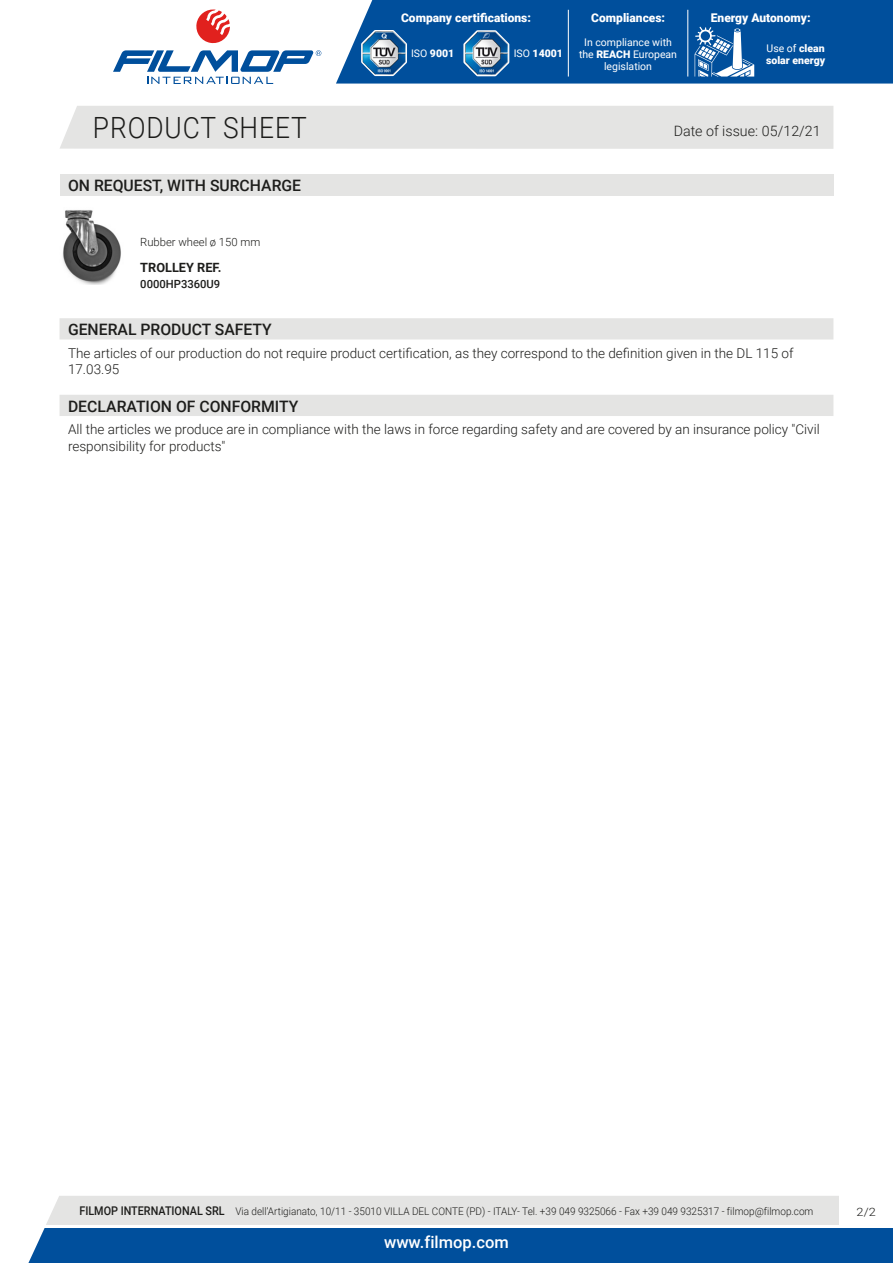
<style>
.page{position:relative;width:893px;height:1263px;background:#fff}
.page>*{position:absolute;margin:0;border:0;box-sizing:border-box;transform-origin:0 0}
.t1{font:300 29.25px "Roboto";letter-spacing:.035em;color:#1d1d1b;scale:.9 1}
.t2{font:500 16.5px "Roboto";color:#fff}
.t3{font:500 15.75px "Roboto";color:#1d1d1b}
.t4{font:300 14.25px "Roboto";color:#1d1d1b}
.t5{font:300 13.5px/16.2px "Roboto";color:#1d1d1b}
.t6{font:700 12.75px "Roboto";color:#1d1d1b}
.t7{font:900 12px "Roboto";color:#fff}
.t8{font:300 11.55px "Roboto";color:#1d1d1b;scale:1.11 1}
.t9{font:300 11.25px "Roboto";color:#1d1d1b}
.t10{font:500 11.25px "Roboto";color:#1d1d1b}
.t11{font:300 10.5px "Roboto";color:#1d1d1b;scale:.95 1}
.t12{font:10.5px/12px "Roboto";color:#fff;text-align:center}
.t13{font:900 10.5px/12px "Roboto";color:#fff}
.s1{font-weight:400}
.s2{font-weight:900}
.s3{font-weight:500;font-size:12px}
</style>
<div class="page">
<svg style="left:28px;top:1196px;width:865px;height:67px;background:#6893bd"></svg>
<div style="left:60px;top:106px;width:773px;height:43px;background:#e4e4e3"></div>
<svg style="left:196px;top:10px;width:34px;height:34px"></svg>
<svg style="left:113px;top:50px;width:208px;height:34px"></svg>
<div style="left:336px;top:0;width:557px;height:84px;background:#004f9c"></div>
<svg style="left:462px;top:28px;width:49px;height:50px"></svg>
<img style="left:465px;top:32px;width:43px;height:43px">
<svg style="left:360px;top:28px;width:48px;height:49px"></svg>
<img style="left:362px;top:31px;width:44px;height:44px">
<hr style="left:568px;top:10px;width:1px;height:67px;background:#fff">
<hr style="left:688px;top:10px;width:1px;height:67px;background:#fff">
<svg style="left:695px;top:27px;width:59px;height:50px"></svg>
<div style="left:60px;top:174px;width:773px;height:21px;background:#e4e4e3"></div>
<img style="left:63px;top:210px;width:58px;height:75px">
<div style="left:60px;top:318px;width:773px;height:21px;background:#e4e4e3"></div>
<div style="left:60px;top:395px;width:773px;height:21px;background:#e4e4e3"></div>
<hr style="left:45px;top:1225px;width:848px;height:2px;background:#fff">
<div style="left:839px;top:1196px;width:54px;height:31px;background:#fff"></div>
<p class="t7" style="left:401px;top:9px;width:131px">Company certifications:</p>
<p class="t13" style="left:411px;top:47px;width:45px"><span class="s1">ISO</span> 9001</p>
<p class="t13" style="left:514px;top:47px;width:51px"><span class="s1">ISO</span> 14001</p>
<p class="t7" style="left:591px;top:9px;width:75px">Compliances:</p>
<p class="t7" style="left:711px;top:9px;width:101px">Energy Autonomy:</p>
<p class="t12" style="left:579px;top:35px;width:100px">In compliance with the <span class="s2">REACH</span> European legislation</p>
<p class="t13" style="left:766px;top:41px;width:61px"><span class="s1">Use of</span> clean solar energy</p>
<h1 class="t1" style="left:93px;top:107px;width:239px">PRODUCT SHEET</h1>
<p class="t4" style="left:674px;top:121px;width:148px">Date of issue: 05/12/21</p>
<p class="t3" style="left:68px;top:174px;width:235px">ON REQUEST, WITH SURCHARGE</p>
<p class="t9" style="left:140px;top:234px;width:122px">Rubber wheel ø 150 mm</p>
<p class="t6" style="left:140px;top:258px;width:83px">TROLLEY REF.</p>
<p class="t10" style="left:140px;top:276px;width:82px">0000HP3360U9</p>
<p class="t3" style="left:68px;top:319px;width:205px">GENERAL PRODUCT SAFETY</p>
<p class="t5" style="left:68px;top:344px;width:727px">The articles of our production do not require product certification, as they correspond to the definition given in the DL 115 of<br>17.03.95</p>
<p class="t3" style="left:68px;top:395px;width:232px">DECLARATION OF CONFORMITY</p>
<p class="t5" style="left:68px;top:421px;width:753px">All the articles we produce are in compliance with the laws in force regarding safety and are covered by an insurance policy "Civil responsibility for products"</p>
<p class="t11" style="left:79px;top:1204px;width:774px"><span class="s3">FILMOP INTERNATIONAL SRL</span> Via dell’Artigianato, 10/11 - 35010 VILLA DEL CONTE (PD) - ITALY- Tel. +39 049 9325066 - Fax +39 049 9325317 - filmop@filmop.com</p>
<p class="t2" style="left:384px;top:1230px;width:126px">www.filmop.com</p>
<p class="t8" style="left:857px;top:1204px;width:19px">2/2</p>
</div>
